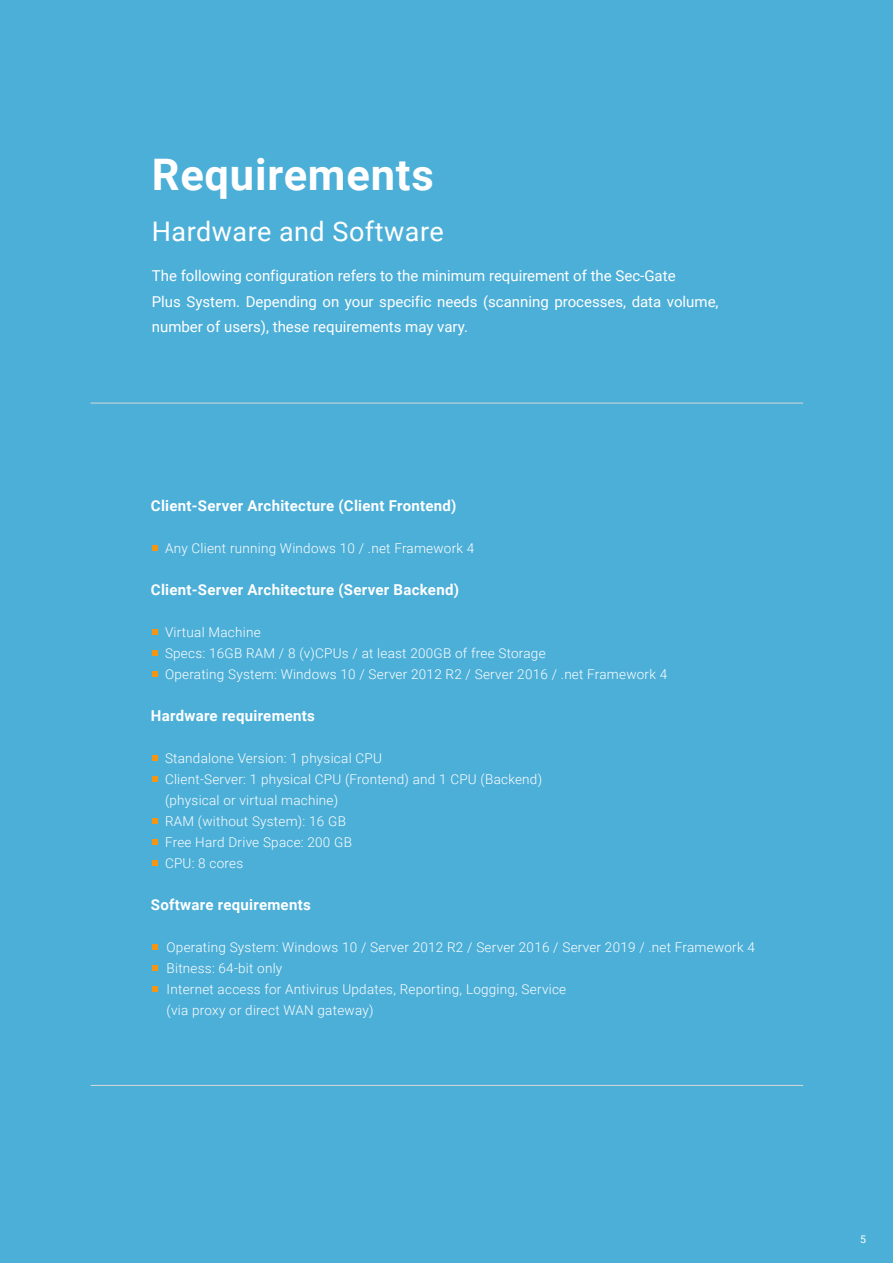
<style>
.page{position:relative;width:893px;height:1263px;background:#4cafd8}
.page>*{position:absolute;margin:0;border:0;box-sizing:border-box;transform-origin:0 0}
.t1{font:700 43.5px "Roboto";letter-spacing:.02em;color:#fff}
.t2{font:27px "Roboto";letter-spacing:.02em;color:#fff}
.t3{font:15px/25.5px "Roboto";color:#fff}
.t4{font:700 15px "Roboto";letter-spacing:.02em;color:#fff}
.t5{font:300 13.5px/21px "Roboto";letter-spacing:.02em;color:#fff}
.t6{font:10.5px "Roboto";color:#fff}
</style>
<div class="page">
<hr style="left:91px;top:403px;width:712px;height:1px;background:#d7d7d7">
<svg style="left:153px;top:629px;width:5px;height:5px"></svg>
<svg style="left:153px;top:650px;width:5px;height:5px"></svg>
<svg style="left:153px;top:671px;width:5px;height:5px"></svg>
<svg style="left:153px;top:545px;width:5px;height:5px"></svg>
<svg style="left:153px;top:755px;width:5px;height:6px"></svg>
<svg style="left:153px;top:776px;width:5px;height:6px"></svg>
<svg style="left:153px;top:818px;width:5px;height:5px"></svg>
<svg style="left:153px;top:839px;width:5px;height:5px"></svg>
<svg style="left:153px;top:860px;width:5px;height:5px"></svg>
<svg style="left:153px;top:944px;width:5px;height:5px"></svg>
<svg style="left:153px;top:965px;width:5px;height:5px"></svg>
<svg style="left:153px;top:986px;width:5px;height:5px"></svg>
<hr style="left:91px;top:1085px;width:712px;height:1px;background:#d9d9d9">
<h1 class="t1" style="left:152px;top:144px;width:283px">Requirements</h1>
<h2 class="t2" style="left:152px;top:213px;width:293px">Hardware and Software</h2>
<p class="t3" style="left:152px;top:263px;width:568px">The following configuration refers to the minimum requirement of the Sec-Gate<br>Plus System. Depending on your specific needs (scanning processes, data volume, number of users), these requirements may vary.</p>
<p class="t4" style="left:151px;top:495px;width:307px">Client-Server Architecture (Client Frontend)</p>
<p class="t5" style="left:165px;top:537px;width:311px">Any Client running Windows 10 / .net Framework 4</p>
<p class="t4" style="left:151px;top:579px;width:310px">Client-Server Architecture (Server Backend)</p>
<p class="t5" style="left:165px;top:621px;width:504px">Virtual Machine<br>Specs: 16GB RAM / 8 (v)CPUs / at least 200GB of free Storage<br>Operating System: Windows 10 / Server 2012 R2 / Server 2016 / .net Framework 4</p>
<p class="t4" style="left:151px;top:705px;width:166px">Hardware requirements</p>
<p class="t5" style="left:165px;top:747px;width:379px">Standalone Version: 1 physical CPU<br>Client-Server: 1 physical CPU (Frontend) and 1 CPU (Backend) (physical or virtual machine)<br>RAM (without System): 16 GB<br>Free Hard Drive Space: 200 GB<br>CPU: 8 cores</p>
<p class="t4" style="left:151px;top:894px;width:161px">Software requirements</p>
<p class="t5" style="left:167px;top:936px;width:590px">Operating System: Windows 10 / Server 2012 R2 / Server 2016 / Server 2019 / .net Framework 4<br>Bitness: 64-bit only<br>Internet access for Antivirus Updates, Reporting, Logging, Service<br>(via proxy or direct WAN gateway)</p>
<p class="t6" style="left:860px;top:1232px;width:7px">5</p>
</div>
